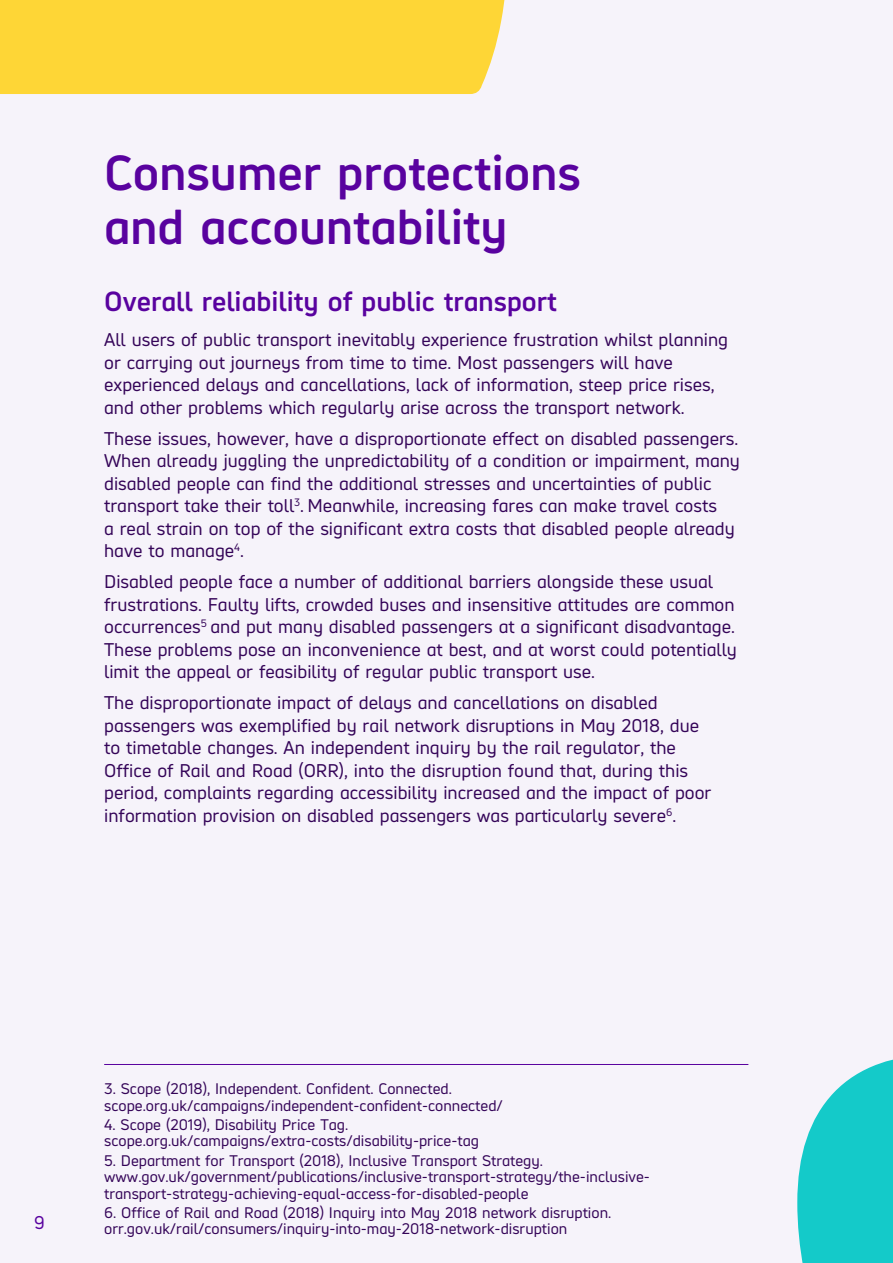
<style>
.page{position:relative;width:893px;height:1263px;background:#f6f3fa}
.page>*{position:absolute;margin:0;border:0;box-sizing:border-box;transform-origin:0 0}
.t1{font:700 48px/54px "Hargreaves";color:#59029f}
.t2{font:700 27px "Hargreaves";color:#59029f}
.t3{font:18px/22.5px "Hargreaves";color:#340458}
.t4{font:18px "Hargreaves";color:#59029f}
.t5{font:15px/16.5px "Hargreaves";color:#340458}
</style>
<div class="page">
<hr style="left:104px;top:1064px;width:644px;height:1px;background:#59029f">
<svg style="left:797px;top:1059px;width:96px;height:204px"></svg>
<div style="left:0;top:0;width:505px;height:94px;background:#fed636"></div>
<h1 class="t1" style="left:104px;top:145px;width:478px">Consumer protections and accountability</h1>
<h2 class="t2" style="left:104px;top:284px;width:454px">Overall reliability of public transport</h2>
<h3 class="t3" style="left:104px;top:328px;width:625px">All users of public transport inevitably experience frustration whilst planning or carrying out journeys from time to time. Most passengers will have experienced delays and cancellations, lack of information, steep price rises, and other problems which regularly arise across the transport network.</h3>
<h3 class="t3" style="left:104px;top:427px;width:637px">These issues, however, have a disproportionate effect on disabled passengers.<br>When already juggling the unpredictability of a condition or impairment, many disabled people can find the additional stresses and uncertainties of public transport take their toll<sup>3</sup>. Meanwhile, increasing fares can make travel costs<br>a real strain on top of the significant extra costs that disabled people already have to manage<sup>4</sup>.</h3>
<h3 class="t3" style="left:104px;top:570px;width:634px">Disabled people face a number of additional barriers alongside these usual frustrations. Faulty lifts, crowded buses and insensitive attitudes are common occurrences<sup>5</sup> and put many disabled passengers at a significant disadvantage.<br>These problems pose an inconvenience at best, and at worst could potentially limit the appeal or feasibility of regular public transport use.</h3>
<h3 class="t3" style="left:104px;top:691px;width:609px">The disproportionate impact of delays and cancellations on disabled passengers was exemplified by rail network disruptions in May 2018, due to timetable changes. An independent inquiry by the rail regulator, the Office of Rail and Road (ORR), into the disruption found that, during this period, complaints regarding accessibility increased and the impact of poor information provision on disabled passengers was particularly severe<sup>6</sup>.</h3>
<p class="t4" style="left:34px;top:1211px;width:12px">9</p>
<p class="t5" style="left:104px;top:1080px;width:400px">3. Scope (2018), Independent. Confident. Connected. scope.org.uk/campaigns/independent-confident-connected/</p>
<p class="t5" style="left:104px;top:1116px;width:376px">4. Scope (2019), Disability Price Tag. scope.org.uk/campaigns/extra-costs/disability-price-tag</p>
<p class="t5" style="left:104px;top:1152px;width:547px">5. Department for Transport (2018), Inclusive Transport Strategy. www.gov.uk/government/publications/inclusive-transport-strategy/the-inclusive&shy;transport-strategy-achieving-equal-access-for-disabled-people</p>
<p class="t5" style="left:104px;top:1204px;width:509px">6. Office of Rail and Road (2018) Inquiry into May 2018 network disruption. orr.gov.uk/rail/consumers/inquiry-into-may-2018-network-disruption</p>
</div>
